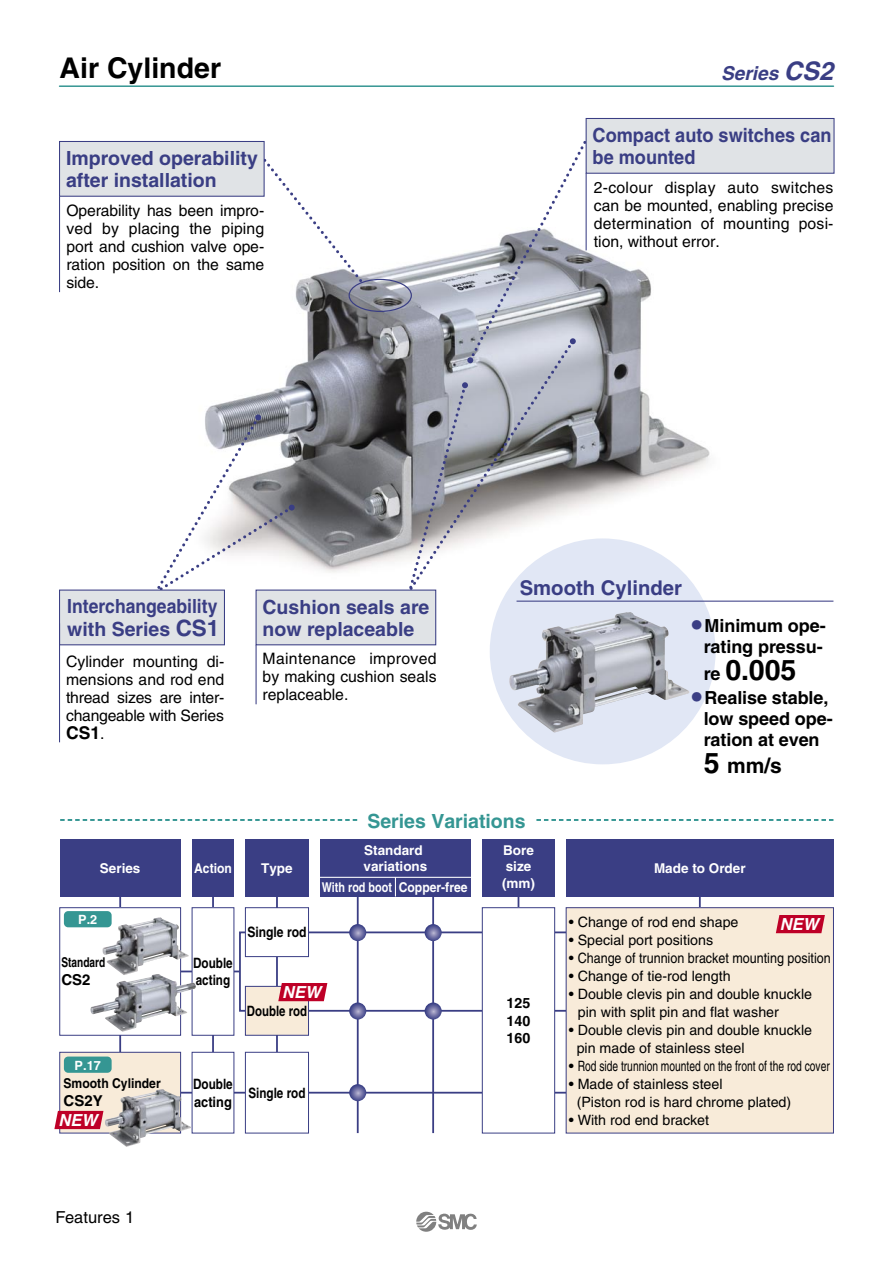
<style>
.page{position:relative;width:893px;height:1263px;background:#fff}
.page>*{position:absolute;margin:0;border:0;box-sizing:border-box;transform-origin:0 0}
.t1{font:700 28.5px "Helvetica";color:#000}
.t2{font:700 21px "Helvetica";color:#000}
.t3{font:700 20.25px "Helvetica";color:#3a3e84}
.t4{font:700 19.5px/22.5px "Helvetica";color:#3a3e84}
.t5{font:700 19.5px/22.5px "Helvetica";color:#3a3e84;scale:.9 1}
.t6{font:700 19.5px/22.5px "Helvetica";color:#3a3e84;scale:.93 1}
.t7{font:700 19.5px "Helvetica";color:#359693}
.t8{font:italic 700 19.2px "Helvetica";color:#3a3e84}
.t9{font:700 18px/21px "Helvetica";letter-spacing:-.005em;color:#000}
.t10{font:700 17.55px "Helvetica";color:#000}
.t11{font:italic 700 16.65px "Helvetica";color:#fff}
.t12{font:16.5px "Helvetica";color:#000}
.t13{font:15.75px/18px "Helvetica";color:#000;text-align:justify}
.t14{font:700 15px "Helvetica";color:#000}
.t15{font:14.25px/18px "Helvetica";color:#000}
.t16{font:700 14.25px/17.2px "Helvetica";color:#000;scale:.82 1}
.t17{font:700 14.25px "Helvetica";color:#000;scale:.85 1}
.t18{font:700 14.25px "Helvetica";color:#000;scale:.8 1}
.t19{font:700 14.25px/17.2px "Helvetica";color:#000;text-align:justify}
.t20{font:700 13.5px/16.5px "Helvetica";color:#fff}
.t21{font:700 13.5px "Helvetica";color:#fff;scale:.8 1}
.t22{font:700 13.5px "Helvetica";color:#000;scale:.9 1}
.t23{font:700 13.5px "Helvetica";color:#000;scale:.75 1}
.t24{font:700 13.5px "Helvetica";color:#fff;scale:.9 1}
.t25{font:700 12.75px "Helvetica";color:#fff}
.s1{font-size:25.5px}
.s2{font-size:22.5px}
.s3{font-weight:400;font-size:15.75px}
.s4{font-size:18px}
.s5{font-size:28.5px}
</style>
<div class="page">
<img style="left:590px;top:253px;width:120px;height:252px">
<div style="left:490px;top:538px;width:226px;height:226px;background:#e1e7f5;border-radius:50%"></div>
<hr style="left:140px;top:970px;width:100px;height:2px;background:#3a3e84">
<hr style="left:179px;top:1092px;width:390px;height:1px;background:#3a3e84">
<hr style="left:119px;top:896px;width:2px;height:171px;background:#3a3e84">
<div style="left:60px;top:839px;width:121px;height:57px;background:#3a3e84"></div>
<div style="left:60px;top:908px;width:121px;height:127px;background:#fff"></div>
<div style="left:59px;top:907px;width:122px;height:128px;border:1px solid #3a3e84"></div>
<div style="left:64px;top:911px;width:48px;height:16px;background:#359693;border-radius:4px"></div>
<hr style="left:212px;top:896px;width:2px;height:171px;background:#3a3e84">
<div style="left:192px;top:839px;width:42px;height:57px;background:#3a3e84"></div>
<div style="left:192px;top:908px;width:42px;height:127px;background:#fff"></div>
<div style="left:60px;top:1052px;width:121px;height:81px;background:#f8ebd9"></div>
<div style="left:59px;top:1052px;width:122px;height:81px;border:1px solid #3a3e84"></div>
<div style="left:192px;top:1052px;width:42px;height:81px;background:#fff"></div>
<hr style="left:276px;top:896px;width:2px;height:182px;background:#3a3e84">
<div style="left:245px;top:839px;width:64px;height:57px;background:#3a3e84"></div>
<div style="left:239px;top:931px;width:331px;height:81px;border:2px solid #3a3e84"></div>
<div style="left:245px;top:908px;width:63px;height:48px;background:#fff"></div>
<div style="left:245px;top:907px;width:64px;height:50px;border:1px solid #3a3e84"></div>
<div style="left:245px;top:1052px;width:63px;height:81px;background:#fff"></div>
<div style="left:245px;top:1052px;width:64px;height:81px;border:1px solid #3a3e84"></div>
<div style="left:245px;top:986px;width:63px;height:49px;background:#f8ebd9"></div>
<div style="left:245px;top:986px;width:64px;height:49px;border:1px solid #3a3e84"></div>
<hr style="left:357px;top:895px;width:2px;height:238px;background:#3a3e84">
<hr style="left:432px;top:895px;width:2px;height:238px;background:#3a3e84">
<div style="left:320px;top:839px;width:151px;height:57px;background:#3a3e84"></div>
<svg style="left:395px;top:878px;width:1px;height:18px"></svg>
<div style="left:482px;top:839px;width:73px;height:57px;background:#3a3e84"></div>
<div style="left:482px;top:908px;width:73px;height:225px;background:#fff"></div>
<div style="left:482px;top:907px;width:73px;height:226px;border:1px solid #3a3e84"></div>
<svg style="left:699px;top:896px;width:2px;height:11px"></svg>
<div style="left:566px;top:839px;width:267px;height:57px;background:#3a3e84"></div>
<div style="left:566px;top:908px;width:267px;height:225px;background:#f8ebd9"></div>
<div style="left:566px;top:907px;width:268px;height:226px;border:1px solid #3a3e84"></div>
<hr style="left:320px;top:877px;width:151px;height:1px;background:#fff">
<svg style="left:349px;top:924px;width:17px;height:17px"></svg>
<svg style="left:425px;top:924px;width:17px;height:17px"></svg>
<svg style="left:349px;top:1002px;width:17px;height:17px"></svg>
<svg style="left:349px;top:1084px;width:17px;height:17px"></svg>
<svg style="left:425px;top:1002px;width:17px;height:17px"></svg>
<svg style="left:157px;top:136px;width:433px;height:460px"></svg>
<svg style="left:255px;top:414px;width:6px;height:6px"></svg>
<svg style="left:289px;top:505px;width:6px;height:5px"></svg>
<div style="left:64px;top:1056px;width:48px;height:17px;background:#359693;border-radius:4px"></div>
<svg style="left:260px;top:155px;width:105px;height:130px"></svg>
<hr style="left:60px;top:85px;width:773px;height:2px;background:#359693">
<div style="left:349px;top:279px;width:63px;height:33px;border:1px solid #3a3e84;border-radius:50%"></div>
<svg style="left:406px;top:337px;width:171px;height:257px"></svg>
<svg style="left:60px;top:819px;width:297px;height:2px"></svg>
<svg style="left:536px;top:819px;width:297px;height:2px"></svg>
<div style="left:60px;top:141px;width:204px;height:55px;background:#e0e3e6"></div>
<div style="left:59px;top:141px;width:206px;height:56px;border:1px solid #3a3e84"></div>
<hr style="left:59px;top:196px;width:1px;height:96px;background:#3a3e84">
<div style="left:60px;top:590px;width:164px;height:55px;background:#e0e3e6"></div>
<div style="left:59px;top:589px;width:166px;height:56px;border:1px solid #3a3e84"></div>
<hr style="left:59px;top:623px;width:1px;height:119px;background:#3a3e84">
<div style="left:256px;top:590px;width:180px;height:55px;background:#e0e3e6"></div>
<div style="left:256px;top:589px;width:180px;height:56px;border:1px solid #3a3e84"></div>
<hr style="left:256px;top:645px;width:1px;height:59px;background:#3a3e84">
<div style="left:586px;top:118px;width:248px;height:55px;background:#e0e3e6"></div>
<div style="left:586px;top:118px;width:248px;height:56px;border:1px solid #3a3e84"></div>
<hr style="left:586px;top:173px;width:1px;height:77px;background:#3a3e84">
<hr style="left:517px;top:601px;width:316px;height:1px;background:#3a3e84">
<img style="left:102px;top:917px;width:87px;height:57px">
<img style="left:90px;top:974px;width:106px;height:57px">
<img style="left:105px;top:1089px;width:86px;height:58px">
<img style="left:509px;top:612px;width:180px;height:120px">
<svg style="left:54px;top:1111px;width:49px;height:18px"></svg>
<svg style="left:278px;top:983px;width:49px;height:18px"></svg>
<svg style="left:776px;top:915px;width:49px;height:18px"></svg>
<svg style="left:416px;top:1212px;width:61px;height:20px"></svg>
<p class="t1" style="left:60px;top:51px;width:163px">Air Cylinder</p>
<p class="t8" style="left:721px;top:62px;width:120px">Series <span class="s1">CS2</span></p>
<p class="t4" style="left:66px;top:146px;width:193px">Improved operability after installation</p>
<p class="t13" style="left:67px;top:202px;width:199px">Operability has been impro&shy;ved by placing the piping port and cushion valve ope&shy;ration position on the same side.</p>
<p class="t6" style="left:593px;top:123px;width:258px">Compact auto switches can be mounted</p>
<p class="t13" style="left:594px;top:178px;width:241px">2-colour display auto switches can be mounted, enabling precise determination of mounting posi&shy;tion, without error.</p>
<p class="t5" style="left:67px;top:595px;width:171px">Interchangeability with Series <span class="s2">CS1</span></p>
<p class="t13" style="left:66px;top:652px;width:160px">Cylinder mounting di&shy;mensions and rod end thread sizes are inter&shy;changeable with Series</p>
<p class="t10" style="left:66px;top:722px;width:40px">CS1<span class="s3">.</span></p>
<p class="t4" style="left:263px;top:595px;width:168px">Cushion seals are now replaceable</p>
<p class="t13" style="left:263px;top:650px;width:175px">Maintenance improved by making cushion seals replaceable.</p>
<p class="t3" style="left:520px;top:576px;width:164px">Smooth Cylinder</p>
<p class="t9" style="left:704px;top:615px;width:123px">Minimum ope&shy;rating pressu-</p>
<p class="t1" style="left:704px;top:652px;width:94px"><span class="s4">re</span> 0.005</p>
<p class="t9" style="left:704px;top:686px;width:130px">Realise stable, low speed ope&shy;ration at even</p>
<p class="t2" style="left:704px;top:752px;width:80px"><span class="s5">5</span> mm/s</p>
<p class="t20" style="left:100px;top:859px;width:42px">Series</p>
<p class="t24" style="left:194px;top:860px;width:43px">Action</p>
<p class="t25" style="left:78px;top:912px;width:21px">P.2</p>
<p class="t23" style="left:61px;top:954px;width:60px">Standard</p>
<p class="t14" style="left:61px;top:970px;width:31px">CS2</p>
<p class="t25" style="left:75px;top:1057px;width:28px">P.17</p>
<p class="t22" style="left:64px;top:1075px;width:110px">Smooth Cylinder</p>
<p class="t14" style="left:64px;top:1092px;width:41px">CS2Y</p>
<p class="t11" style="left:58px;top:1110px;width:44px">NEW</p>
<p class="t16" style="left:193px;top:954px;width:50px">Double acting</p>
<p class="t16" style="left:193px;top:1075px;width:50px">Double acting</p>
<p class="t20" style="left:261px;top:859px;width:33px">Type</p>
<p class="t17" style="left:247px;top:923px;width:71px">Single rod</p>
<p class="t7" style="left:367px;top:809px;width:160px">Series Variations</p>
<p class="t20" style="left:364px;top:841px;width:65px">Standard variations</p>
<p class="t21" style="left:322px;top:879px;width:184px">With rod boot Copper-free</p>
<p class="t20" style="left:502px;top:841px;width:34px">Bore size (mm)</p>
<p class="t11" style="left:282px;top:982px;width:44px">NEW</p>
<p class="t18" style="left:247px;top:1002px;width:77px">Double rod</p>
<p class="t16" style="left:248px;top:1084px;width:71px">Single rod</p>
<p class="t19" style="left:507px;top:994px;width:25px">125<br>140<br>160</p>
<p class="t12" style="left:56px;top:1208px;width:80px">Features 1</p>
<p class="t20" style="left:654px;top:859px;width:93px">Made to Order</p>
<p class="t15" style="left:569px;top:913px;width:171px">• Change of rod end shape</p>
<p class="t15" style="left:569px;top:931px;width:146px">• Special port positions</p>
<p class="t15" style="left:569px;top:949px;width:263px">• Change of trunnion bracket mounting position</p>
<p class="t15" style="left:569px;top:967px;width:163px">• Change of tie-rod length</p>
<p class="t15" style="left:578px;top:985px;width:236px;text-indent:-9px">• Double clevis pin and double knuckle pin with split pin and flat washer</p>
<p class="t15" style="left:577px;top:1021px;width:237px;text-indent:-8px">• Double clevis pin and double knuckle pin made of stainless steel</p>
<p class="t15" style="left:569px;top:1057px;width:263px">• Rod side trunnion mounted on the front of the rod cover</p>
<p class="t15" style="left:577px;top:1075px;width:216px;text-indent:-8px">• Made of stainless steel<br>(Piston rod is hard chrome plated)</p>
<p class="t15" style="left:569px;top:1111px;width:142px">• With rod end bracket</p>
<p class="t11" style="left:780px;top:914px;width:44px">NEW</p>
</div>
